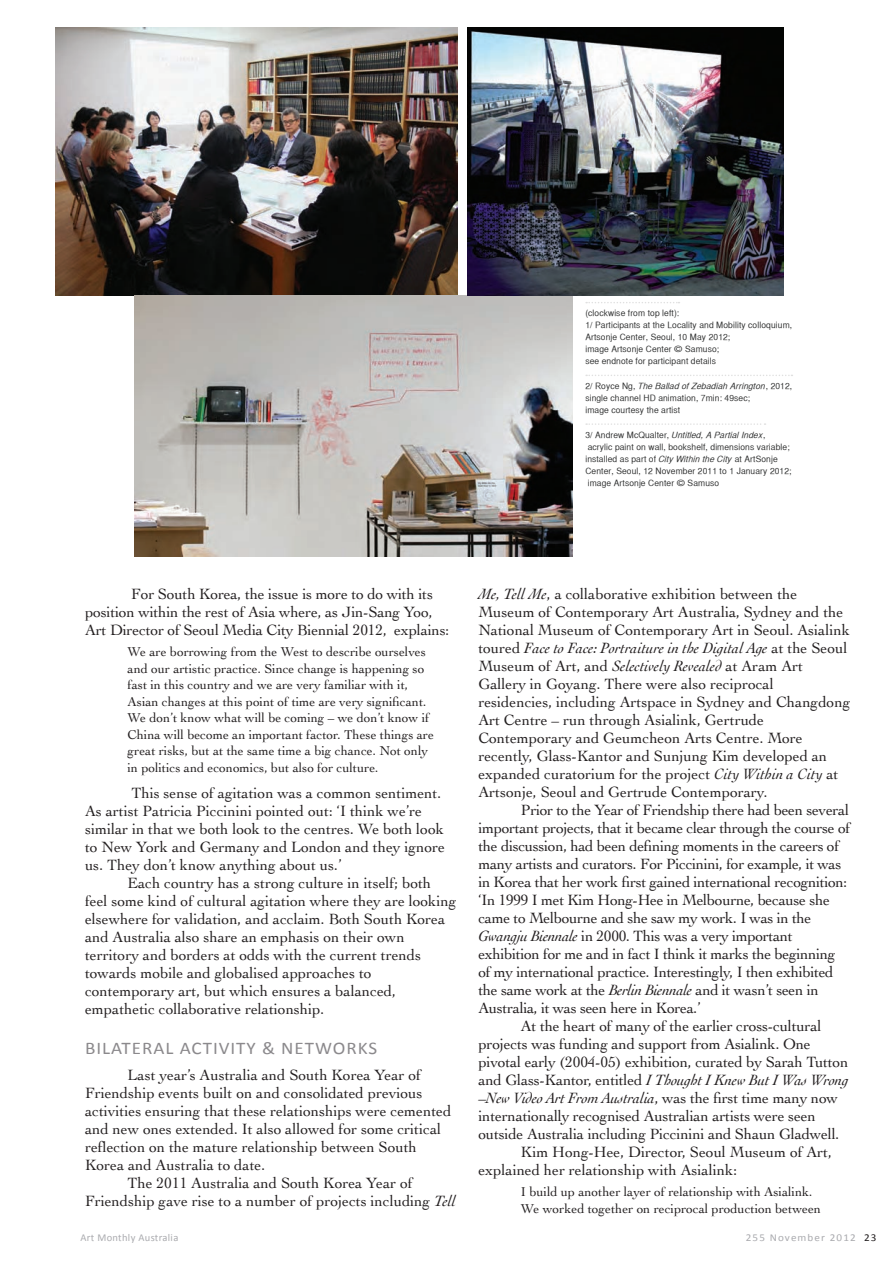
<style>
.page{position:relative;width:893px;height:1263px;background:#fff}
.page>*{position:absolute;margin:0;border:0;box-sizing:border-box;transform-origin:0 0}
.t1{font:17.85px "Calibri";color:#8b898c;scale:1.07 1}
.t2{font:15.6px/18px "Cochin";color:#231f20}
.t3{font:15.6px "Cochin";letter-spacing:-.02em;color:#231f20}
.t4{font:italic 15.6px "Cochin";letter-spacing:-.01em;color:#231f20}
.t5{font:13.35px/16.5px "Cochin";color:#231f20}
.t6{font:10.5px "Calibri";letter-spacing:.03em;color:#aaabaf}
.t7{font:10.5px "Calibri";letter-spacing:.1em;color:#aaabaf;scale:1.06 1}
.t8{font:8.7px/12px "Helvetica CY Plain";letter-spacing:.01em;color:#313232;scale:1.19 1}
.t9{font:8.7px "Helvetica CY Oblique";letter-spacing:.01em;color:#313232;scale:1.19 1}
.s1{font-family:"Helvetica CY Plain"}
.s2{font-family:"Helvetica CY Oblique"}
.s3{font-style:italic}
.s4{font-style:normal}
.s5{color:#231f20}
</style>
<div class="page">
<img style="left:55px;top:28px;width:402px;height:267px">
<img style="left:135px;top:295px;width:438px;height:261px">
<img style="left:468px;top:28px;width:316px;height:267px">
<svg style="left:586px;top:302px;width:93px;height:1px"></svg>
<svg style="left:586px;top:375px;width:206px;height:1px"></svg>
<svg style="left:586px;top:423px;width:179px;height:2px"></svg>
<p class="t8" style="left:585px;top:307px;width:175px">(clockwise from top left):<br>1/ Participants at the Locality and Mobility colloquium, Artsonje Center, Seoul, 10 May 2012;<br>image Artsonje Center © Samuso;<br>see endnote for participant details</p>
<p class="t9" style="left:585px;top:381px;width:175px"><span class="s1">2/ Royce Ng,</span> The Ballad of Zebadiah Arrington<span class="s1">, 2012,</span></p>
<p class="t8" style="left:585px;top:392px;width:140px">single channel HD animation, 7min: 49sec; image courtesy the artist</p>
<p class="t9" style="left:585px;top:430px;width:153px"><span class="s1">3/ Andrew McQualter,</span> Untitled, A Partial Index<span class="s1">,</span></p>
<p class="t8" style="left:585px;top:441px;width:175px">acrylic paint on wall, bookshelf, dimensions variable; installed as part of <span class="s2">City Within the City</span> at ArtSonje Center, Seoul, 12 November 2011 to 1 January 2012; image Artsonje Center © Samuso</p>
<p class="t2" style="left:85px;top:585px;width:366px;text-indent:46px">For South Korea, the issue is more to do with its position within the rest of Asia where, as Jin-Sang Yoo,<br>Art Director of Seoul Media City Biennial 2012, explains:</p>
<p class="t5" style="left:128px;top:644px;width:308px">We are borrowing from the West to describe ourselves and our artistic practice. Since change is happening so fast in this country and we are very familiar with it, Asian changes at this point of time are very significant.<br>We don’t know what will be coming – we don’t know if China will become an important factor. These things are great risks, but at the same time a big chance. Not only in politics and economics, but also for culture.</p>
<p class="t2" style="left:85px;top:784px;width:361px;text-indent:46px">This sense of agitation was a common sentiment.<br>As artist Patricia Piccinini pointed out: ‘I think we’re similar in that we both look to the centres. We both look to New York and Germany and London and they ignore us. They don’t know anything about us.’</p>
<p class="t2" style="left:85px;top:874px;width:373px;text-indent:43px">Each country has a strong culture in itself; both feel some kind of cultural agitation where they are looking elsewhere for validation, and acclaim. Both South Korea and Australia also share an emphasis on their own territory and borders at odds with the current trends towards mobile and globalised approaches to contemporary art, but which ensures a balanced, empathetic collaborative relationship.</p>
<p class="t1" style="left:85px;top:1036px;width:21px">Bilateral</p>
<p class="t1" style="left:180px;top:1036px;width:14px">Activity</p>
<p class="t1" style="left:262px;top:1036px;width:37px">&amp; Networks</p>
<p class="t2" style="left:128px;top:1066px;width:295px">Last year’s Australia and South Korea Year of</p>
<p class="t2" style="left:85px;top:1084px;width:339px">Friendship events built on and consolidated previous</p>
<p class="t2" style="left:85px;top:1102px;width:368px">activities ensuring that these relationships were cemented</p>
<p class="t2" style="left:85px;top:1120px;width:358px">and new ones extended. It also allowed for some critical</p>
<p class="t2" style="left:85px;top:1138px;width:333px">reflection on the mature relationship between South</p>
<p class="t2" style="left:85px;top:1156px;width:182px">Korea and Australia to date.</p>
<p class="t2" style="left:128px;top:1174px;width:287px">The 2011 Australia and South Korea Year of</p>
<p class="t2" style="left:85px;top:1192px;width:372px">Friendship gave rise to a number of projects including <span class="s3">Tell</span></p>
<p class="t2" style="left:478px;top:585px;width:373px"><span class="s3">Me, Tell Me</span>, a collaborative exhibition between the Museum of Contemporary Art Australia, Sydney and the National Museum of Contemporary Art in Seoul. Asialink toured <span class="s3">Face to Face: Portraiture in the Digital Age</span> at the Seoul Museum of Art, and <span class="s3">Selectively Revealed</span> at Aram Art Gallery in Goyang. There were also reciprocal residencies, including Artspace in Sydney and Changdong Art Centre – run through Asialink, Gertrude Contemporary and Geumcheon Arts Centre. More recently, Glass-Kantor and Sunjung Kim developed an expanded curatorium for the project <span class="s3">City Within a City</span> at Artsonje, Seoul and Gertrude Contemporary.</p>
<p class="t3" style="left:521px;top:801px;width:330px">Prior to the Year of Friendship there had been several</p>
<p class="t3" style="left:478px;top:819px;width:373px">important projects, that it became clear through the course of</p>
<p class="t3" style="left:478px;top:837px;width:362px">the discussion, had been defining moments in the careers of</p>
<p class="t3" style="left:478px;top:855px;width:365px">many artists and curators. For Piccinini, for example, it was</p>
<p class="t3" style="left:478px;top:873px;width:370px">in Korea that her work first gained international recognition:</p>
<p class="t3" style="left:478px;top:891px;width:353px">‘In 1999 I met Kim Hong-Hee in Melbourne, because she</p>
<p class="t3" style="left:478px;top:909px;width:334px">came to Melbourne and she saw my work. I was in the</p>
<p class="t3" style="left:478px;top:927px;width:316px"><span class="s3">Gwangju Biennale</span> in 2000. This was a very important</p>
<p class="t3" style="left:478px;top:945px;width:359px">exhibition for me and in fact I think it marks the beginning</p>
<p class="t3" style="left:478px;top:963px;width:357px">of my international practice. Interestingly, I then exhibited</p>
<p class="t3" style="left:478px;top:981px;width:342px">the same work at the <span class="s3">Berlin Biennale</span> and it wasn’t seen in</p>
<p class="t3" style="left:478px;top:999px;width:224px">Australia, it was seen here in Korea.’</p>
<p class="t2" style="left:521px;top:1017px;width:302px">At the heart of many of the earlier cross-cultural</p>
<p class="t2" style="left:478px;top:1035px;width:334px">projects was funding and support from Asialink. One</p>
<p class="t2" style="left:478px;top:1053px;width:372px">pivotal early (2004-05) exhibition, curated by Sarah Tutton</p>
<p class="t4" style="left:478px;top:1071px;width:372px"><span class="s4">and Glass-Kantor, entitled</span> I Thought I Knew But I Was Wrong</p>
<p class="t2" style="left:478px;top:1089px;width:361px">–<span class="s3">New Video Art From Australia</span>, was the first time many now</p>
<p class="t2" style="left:478px;top:1107px;width:339px">internationally recognised Australian artists were seen</p>
<p class="t2" style="left:478px;top:1125px;width:363px">outside Australia including Piccinini and Shaun Gladwell.</p>
<p class="t2" style="left:521px;top:1143px;width:313px">Kim Hong-Hee, Director, Seoul Museum of Art,</p>
<p class="t2" style="left:478px;top:1161px;width:260px">explained her relationship with Asialink:</p>
<p class="t5" style="left:521px;top:1184px;width:302px">I build up another layer of relationship with Asialink.<br>We worked together on reciprocal production between</p>
<p class="t6" style="left:81px;top:1231px;width:99px">Art Monthly Australia</p>
<p class="t7" style="left:746px;top:1231px;width:125px">255 November 2012 <span class="s5">23</span></p>
</div>
